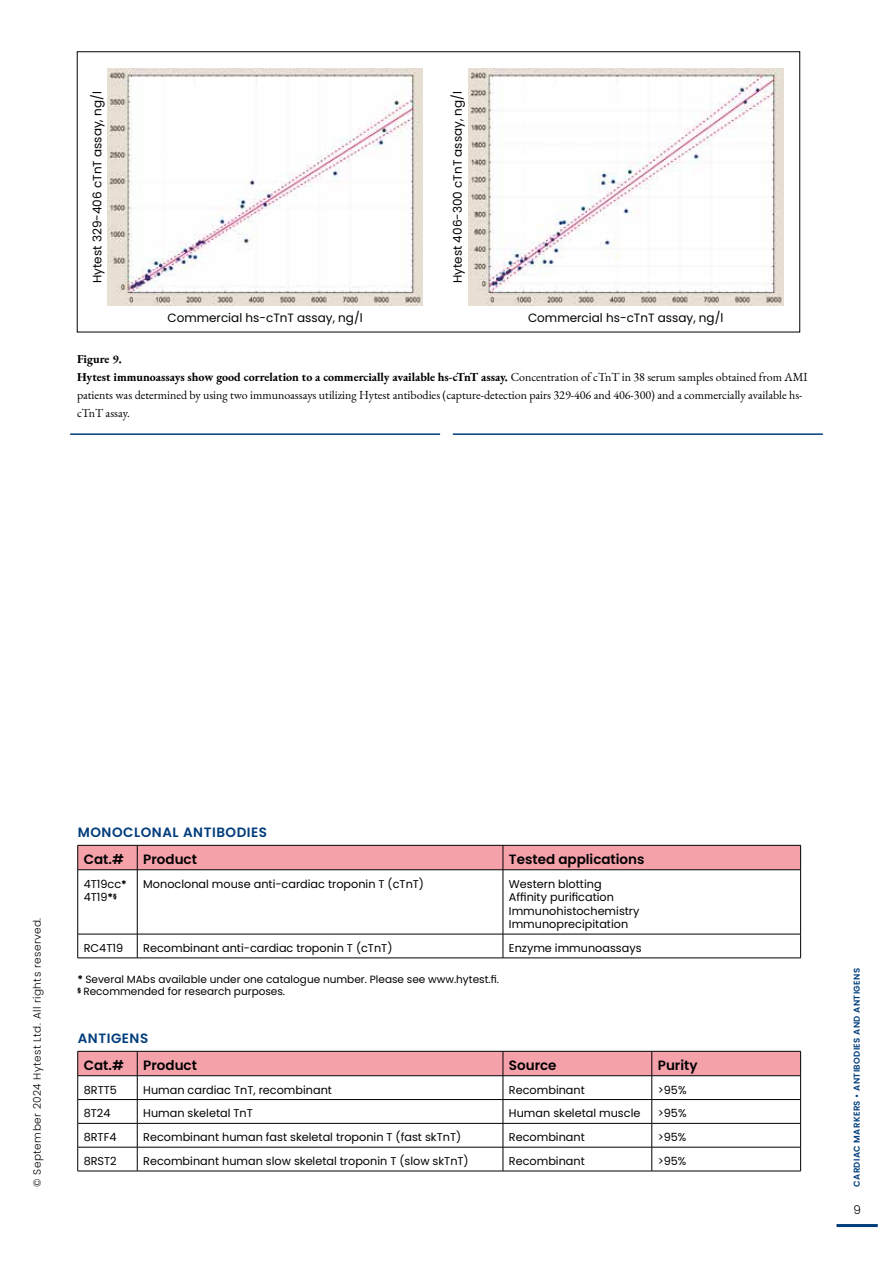
<style>
.page{position:relative;width:893px;height:1263px;background:#fff}
.page>*{position:absolute;margin:0;border:0;box-sizing:border-box;transform-origin:0 0}
.t1{font:600 13.5px "Poppins";color:#000}
.t2{font:600 13.5px "Poppins";letter-spacing:.04em;color:#003d7c}
.t3{font:12px/18px "EB Garamond";color:#000}
.t4{font:12px "Poppins";color:#000}
.t5{font:300 12px "Poppins";color:#000}
.t6{font:11.25px/13.5px "Poppins";color:#000}
.t7{font:10.5px/12.6px "Poppins";color:#000}
.t8{font:300 10.5px "Poppins";letter-spacing:.04em;color:#000}
.t9{font:600 8.55px "Poppins";letter-spacing:.04em;color:#003d7c}
.s1{font-weight:700}
.s2{font-weight:700;font-size:10.5px}
</style>
<div class="page">
<hr style="left:836px;top:1224px;width:42px;height:3px;background:#003d7c">
<img style="left:468px;top:69px;width:315px;height:237px">
<img style="left:108px;top:69px;width:314px;height:237px">
<svg style="left:78px;top:870px;width:722px;height:88px"></svg>
<hr style="left:137px;top:870px;width:1px;height:64px;background:#000">
<hr style="left:503px;top:870px;width:1px;height:64px;background:#000">
<svg style="left:137px;top:935px;width:1px;height:23px"></svg>
<svg style="left:503px;top:935px;width:1px;height:23px"></svg>
<hr style="left:77px;top:870px;width:1px;height:64px;background:#000">
<hr style="left:800px;top:870px;width:1px;height:64px;background:#000">
<hr style="left:78px;top:934px;width:59px;height:1px;background:#000">
<svg style="left:77px;top:934px;width:1px;height:24px"></svg>
<hr style="left:137px;top:934px;width:366px;height:1px;background:#000">
<hr style="left:503px;top:934px;width:298px;height:1px;background:#000">
<svg style="left:800px;top:934px;width:1px;height:24px"></svg>
<hr style="left:78px;top:958px;width:59px;height:1px;background:#000">
<hr style="left:137px;top:958px;width:366px;height:1px;background:#000">
<hr style="left:503px;top:958px;width:298px;height:1px;background:#000">
<div style="left:77px;top:845px;width:724px;height:25px;background:#f4a1aa"></div>
<hr style="left:78px;top:869px;width:59px;height:1px;background:#000">
<hr style="left:137px;top:869px;width:366px;height:1px;background:#000">
<hr style="left:503px;top:869px;width:298px;height:1px;background:#000">
<hr style="left:78px;top:1171px;width:59px;height:1px;background:#000">
<hr style="left:137px;top:1171px;width:366px;height:1px;background:#000">
<hr style="left:503px;top:1171px;width:149px;height:1px;background:#000">
<hr style="left:652px;top:1171px;width:149px;height:1px;background:#000">
<svg style="left:77px;top:1051px;width:724px;height:120px"></svg>
<hr style="left:453px;top:433px;width:370px;height:2px;background:#003d7c">
<hr style="left:70px;top:433px;width:370px;height:2px;background:#003d7c">
<p class="t4" style="left:90px;top:283px;width:193px;rotate:-90deg">Hytest 329-406 cTnT assay, ng/l</p>
<p class="t4" style="left:451px;top:283px;width:194px;rotate:-90deg">Hytest 406-300 cTnT assay, ng/l</p>
<p class="t4" style="left:167px;top:311px;width:197px">Commercial hs-cTnT assay, ng/l</p>
<p class="t4" style="left:528px;top:311px;width:197px">Commercial hs-cTnT assay, ng/l</p>
<p class="t3" style="left:77px;top:350px;width:732px"><span class="s1">Figure 9.<br>Hytest immunoassays show good correlation to a commercially available hs-cTnT assay.</span> Concentration of cTnT in 38 serum samples obtained from AMI patients was determined by using two immunoassays utilizing Hytest antibodies (capture-detection pairs 329-406 and 406-300) and a commercially available hs&shy;cTnT assay.</p>
<p class="t8" style="left:31px;top:1187px;width:270px;rotate:-90deg">© September 2024 Hytest Ltd. All rights reserved.</p>
<p class="t2" style="left:78px;top:824px;width:191px">MONOCLONAL ANTIBODIES</p>
<p class="t1" style="left:84px;top:851px;width:42px">Cat.#</p>
<p class="t1" style="left:143px;top:851px;width:55px">Product</p>
<p class="t1" style="left:509px;top:851px;width:137px">Tested applications</p>
<p class="t6" style="left:84px;top:877px;width:45px">4T19cc<span class="s2">*<br></span>4T19<span class="s2">*</span><sup>§</sup></p>
<p class="t6" style="left:143px;top:877px;width:282px">Monoclonal mouse anti-cardiac troponin T (cTnT)</p>
<p class="t6" style="left:509px;top:877px;width:132px">Western blotting<br>Affinity purification<br>Immunohistochemistry<br>Immunoprecipitation</p>
<p class="t6" style="left:84px;top:941px;width:41px">RC4T19</p>
<p class="t6" style="left:143px;top:941px;width:251px">Recombinant anti-cardiac troponin T (cTnT)</p>
<p class="t6" style="left:509px;top:941px;width:134px">Enzyme immunoassays</p>
<p class="t7" style="left:78px;top:973px;width:423px"><span class="s1">*</span> Several MAbs available under one catalogue number. Please see www.hytest.fi. <sup>§</sup> Recommended for research purposes.</p>
<p class="t2" style="left:78px;top:1030px;width:72px">ANTIGENS</p>
<p class="t1" style="left:84px;top:1057px;width:42px">Cat.#</p>
<p class="t1" style="left:143px;top:1057px;width:55px">Product</p>
<p class="t1" style="left:509px;top:1057px;width:49px">Source</p>
<p class="t1" style="left:658px;top:1057px;width:41px">Purity</p>
<p class="t6" style="left:84px;top:1083px;width:35px">8RTT5</p>
<p class="t6" style="left:143px;top:1083px;width:190px">Human cardiac TnT, recombinant</p>
<p class="t6" style="left:509px;top:1083px;width:77px">Recombinant</p>
<p class="t6" style="left:658px;top:1083px;width:30px">&gt;95%</p>
<p class="t6" style="left:84px;top:1107px;width:28px">8T24</p>
<p class="t6" style="left:143px;top:1107px;width:111px">Human skeletal TnT</p>
<p class="t6" style="left:509px;top:1107px;width:133px">Human skeletal muscle</p>
<p class="t6" style="left:658px;top:1107px;width:30px">&gt;95%</p>
<p class="t6" style="left:84px;top:1130px;width:34px">8RTF4</p>
<p class="t6" style="left:143px;top:1130px;width:319px">Recombinant human fast skeletal troponin T (fast skTnT)</p>
<p class="t6" style="left:509px;top:1130px;width:77px">Recombinant</p>
<p class="t6" style="left:658px;top:1130px;width:30px">&gt;95%</p>
<p class="t6" style="left:84px;top:1154px;width:35px">8RST2</p>
<p class="t6" style="left:143px;top:1154px;width:327px">Recombinant human slow skeletal troponin T (slow skTnT)</p>
<p class="t6" style="left:509px;top:1154px;width:77px">Recombinant</p>
<p class="t6" style="left:658px;top:1154px;width:30px">&gt;95%</p>
<p class="t9" style="left:852px;top:1187px;width:220px;rotate:-90deg">CARDIAC MARKERS • ANTIBODIES AND ANTIGENS</p>
<p class="t5" style="left:853px;top:1202px;width:9px">9</p>
</div>
